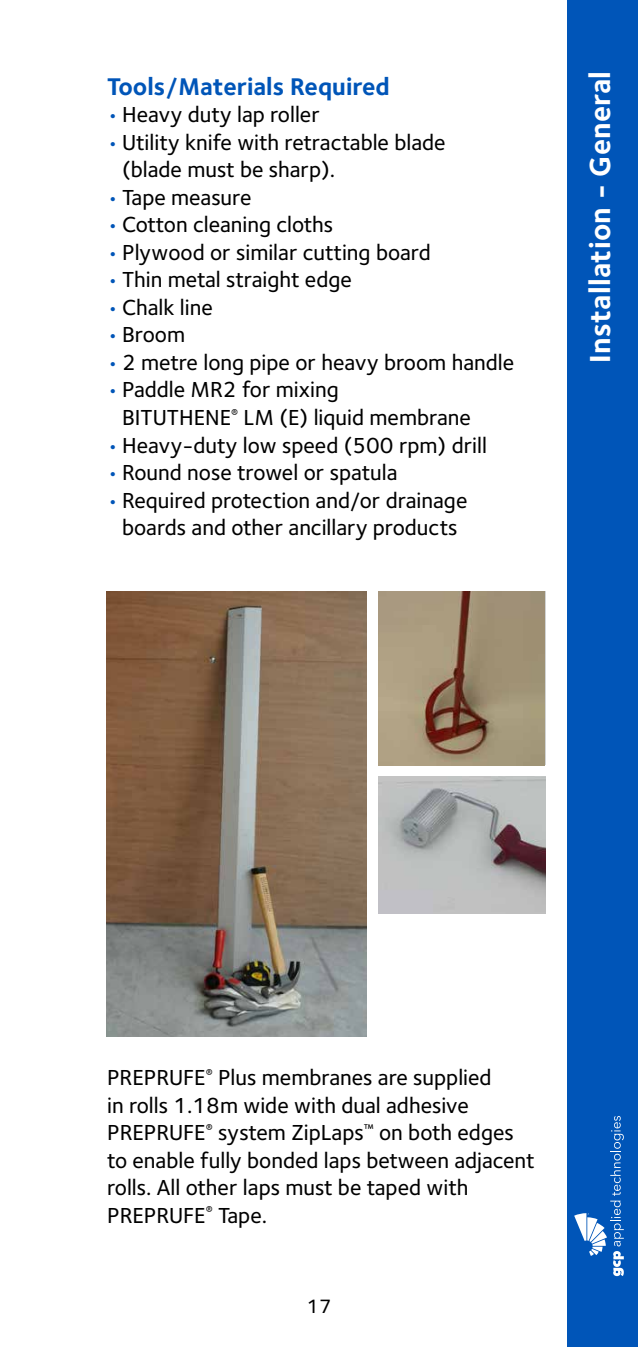
<style>
.page{position:relative;width:638px;height:1347px;background:#fff}
.page>*{position:absolute;margin:0;border:0;box-sizing:border-box;transform-origin:0 0}
.t1{font:700 30px "Foundry Sterling";letter-spacing:.01em;color:#fff}
.t2{font:700 25px "Foundry Sterling";color:#0055b8}
.t3{font:500 22.5px/27.5px "Foundry Sterling";color:#000}
.t4{font:500 20px "Foundry Sterling";color:#000}
.s1{color:#0055b8}
</style>
<div class="page">
<div style="left:567px;top:0;width:71px;height:1346px;background:#0055b8"></div>
<svg style="left:574px;top:1116px;width:50px;height:160px"></svg>
<img style="left:378px;top:591px;width:166px;height:174px">
<img style="left:378px;top:776px;width:168px;height:137px">
<img style="left:106px;top:591px;width:261px;height:445px">
<p class="t2" style="left:107px;top:72px;width:284px">Tools/Materials Required</p>
<p class="t3" style="left:107px;top:101px;width:214px"><span class="s1">•</span>Heavy duty lap roller</p>
<p class="t3" style="left:122px;top:129px;width:325px;text-indent:-15px"><span class="s1">•</span>Utility knife with retractable blade (blade must be sharp).</p>
<p class="t3" style="left:107px;top:184px;width:146px"><span class="s1">•</span> Tape measure</p>
<p class="t3" style="left:107px;top:211px;width:228px"><span class="s1">•</span>Cotton cleaning cloths</p>
<p class="t3" style="left:107px;top:239px;width:325px"><span class="s1">•</span> Plywood or similar cutting board</p>
<p class="t3" style="left:107px;top:266px;width:246px"><span class="s1">•</span> Thin metal straight edge</p>
<p class="t3" style="left:107px;top:294px;width:107px"><span class="s1">•</span>Chalk line</p>
<p class="t3" style="left:107px;top:321px;width:79px"><span class="s1">•</span> Broom</p>
<p class="t3" style="left:107px;top:349px;width:408px"><span class="s1">•</span> 2 metre long pipe or heavy broom handle</p>
<p class="t3" style="left:122px;top:376px;width:350px;text-indent:-15px"><span class="s1">•</span> Paddle MR2 for mixing<br>BITUTHENE<sup>®</sup> LM (E) liquid membrane</p>
<p class="t3" style="left:107px;top:431px;width:381px"><span class="s1">•</span>Heavy-duty low speed (500 rpm) drill</p>
<p class="t3" style="left:107px;top:459px;width:292px"><span class="s1">•</span> Round nose trowel or spatula</p>
<p class="t3" style="left:107px;top:486px;width:362px;text-align:center"><span class="s1">•</span> Required protection and/or drainage boards and other ancillary products</p>
<h1 class="t1" style="left:582px;top:363px;width:293px;rotate:-90deg">Installation - General</h1>
<p class="t3" style="left:107px;top:1064px;width:429px">PREPRUFE<sup>®</sup> Plus membranes are supplied<br>in rolls 1.18m wide with dual adhesive PREPRUFE<sup>®</sup> system ZipLaps<sup>™</sup> on both edges to enable fully bonded laps between adjacent rolls. All other laps must be taped with PREPRUFE<sup>®</sup> Tape.</p>
<p class="t4" style="left:307px;top:1294px;width:26px">17</p>
</div>
